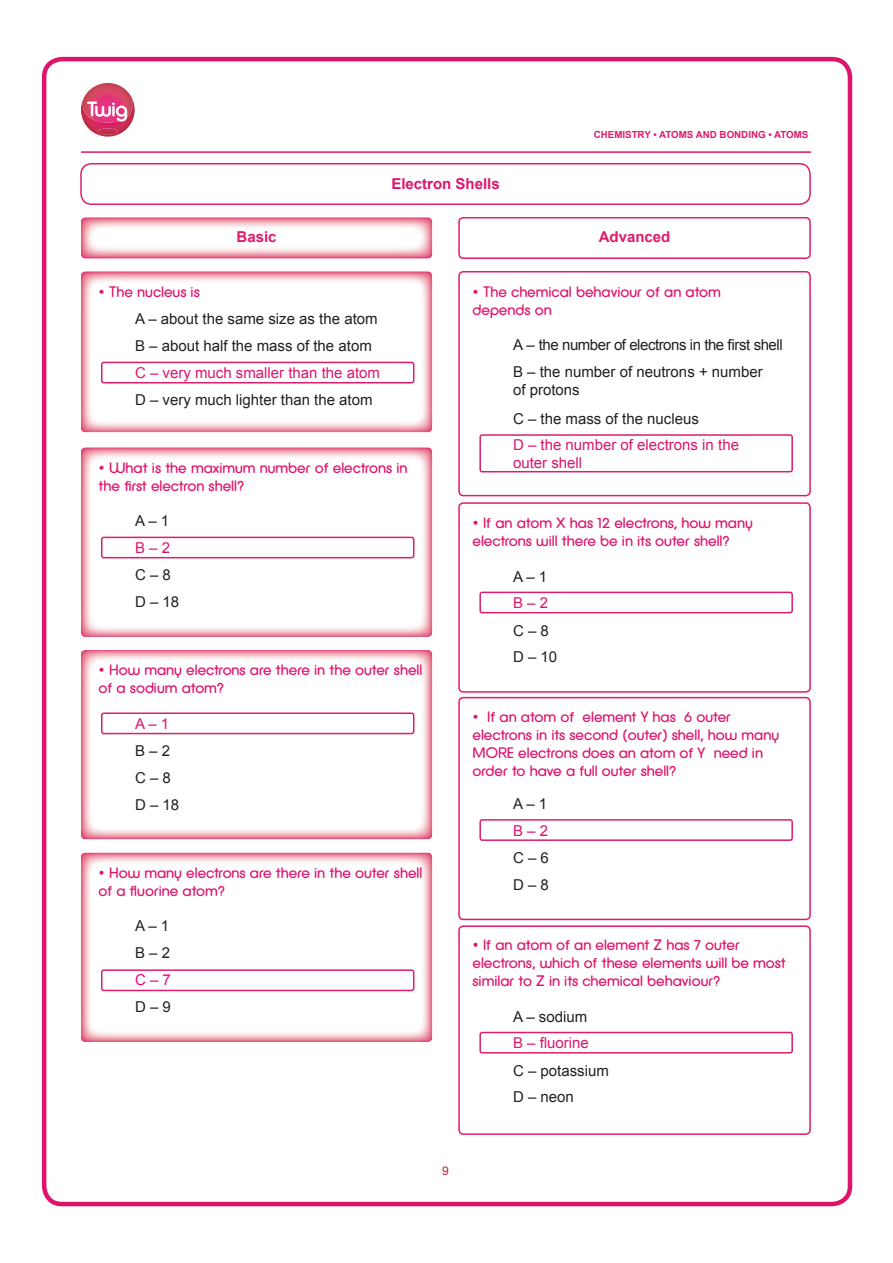
<style>
.page{position:relative;width:893px;height:1263px;background:#fff}
.page>*{position:absolute;margin:0;border:0;box-sizing:border-box;transform-origin:0 0}
.t1{font:15px/18px "Defused";color:#de146c}
.t2{font:15px/27px "Arial";color:#231f20}
.t3{font:15px/18px "Arial";color:#de146c}
.t4{font:15px "Arial";letter-spacing:-.03em;color:#231f20}
.t5{font:700 15px "Arial";color:#de146c}
.t6{font:700 15px "Arial";color:#de1c6b}
.t7{font:15px "Arial";color:#ed028c}
.t8{font:12px "Arial";color:#c02030}
.t9{font:700 9.75px "Arial";color:#de1c6b}
</style>
<div class="page">
<div style="left:42px;top:57px;width:810px;height:1149px;border:4px solid #de146c;border-radius:18px"></div>
<hr style="left:81px;top:151px;width:730px;height:2px;background:#de146c">
<img style="left:81px;top:272px;width:351px;height:160px">
<div style="left:101px;top:362px;width:313px;height:21px;border:2px solid #de1c6b;border-radius:2px"></div>
<div style="left:80px;top:163px;width:731px;height:42px;border:2px solid #de1c6b;border-radius:11px"></div>
<div style="left:458px;top:217px;width:353px;height:42px;border:2px solid #de1c6b;border-radius:4px"></div>
<img style="left:81px;top:218px;width:351px;height:40px">
<div style="left:458px;top:271px;width:353px;height:225px;border:2px solid #de1c6b;border-radius:4px"></div>
<div style="left:479px;top:434px;width:314px;height:38px;border:2px solid #de1c6b;border-radius:2px"></div>
<img style="left:81px;top:448px;width:351px;height:189px">
<div style="left:101px;top:537px;width:313px;height:21px;border:2px solid #de1c6b;border-radius:2px"></div>
<img style="left:81px;top:650px;width:351px;height:189px">
<div style="left:101px;top:712px;width:313px;height:22px;border:2px solid #de1c6b;border-radius:2px"></div>
<img style="left:81px;top:853px;width:351px;height:189px">
<div style="left:101px;top:969px;width:313px;height:22px;border:2px solid #de1c6b;border-radius:2px"></div>
<div style="left:458px;top:502px;width:353px;height:191px;border:2px solid #de1c6b;border-radius:4px"></div>
<div style="left:479px;top:592px;width:314px;height:21px;border:2px solid #de1c6b;border-radius:2px"></div>
<div style="left:458px;top:697px;width:353px;height:223px;border:2px solid #de1c6b;border-radius:4px"></div>
<div style="left:479px;top:819px;width:314px;height:22px;border:2px solid #de1c6b;border-radius:2px"></div>
<div style="left:458px;top:925px;width:353px;height:210px;border:2px solid #de1c6b;border-radius:4px"></div>
<div style="left:479px;top:1032px;width:314px;height:21px;border:2px solid #de1c6b;border-radius:2px"></div>
<img style="left:98px;top:129px;width:20px;height:6px">
<img style="left:83px;top:91px;width:50px;height:32px">
<svg style="left:84px;top:83px;width:43px;height:39px"></svg>
<p class="t5" style="left:391px;top:174px;width:110px">Electron Shells</p>
<p class="t9" style="left:594px;top:128px;width:216px">CHEMISTRY • ATOMS AND BONDING • ATOMS</p>
<p class="t6" style="left:236px;top:227px;width:42px">Basic</p>
<p class="t6" style="left:599px;top:227px;width:73px">Advanced</p>
<p class="t1" style="left:99px;top:283px;width:103px">• The nucleus is</p>
<p class="t2" style="left:135px;top:305px;width:244px">A – about the same size as the atom<br>B – about half the mass of the atom</p>
<p class="t3" style="left:135px;top:363px;width:247px">C – very much smaller than the atom</p>
<p class="t2" style="left:135px;top:386px;width:239px">D – very much lighter than the atom</p>
<p class="t1" style="left:99px;top:459px;width:310px">• What is the maximum number of electrons in the first electron shell?</p>
<p class="t2" style="left:135px;top:508px;width:36px">A – 1</p>
<p class="t3" style="left:135px;top:539px;width:37px">B – 2</p>
<p class="t2" style="left:135px;top:562px;width:46px">C – 8<br>D – 18</p>
<p class="t1" style="left:99px;top:661px;width:325px">• How many electrons are there in the outer shell of a sodium atom?</p>
<p class="t3" style="left:135px;top:714px;width:36px">A – 1</p>
<p class="t2" style="left:135px;top:737px;width:46px">B – 2<br>C – 8<br>D – 18</p>
<p class="t1" style="left:99px;top:864px;width:325px">• How many electrons are there in the outer shell of a fluorine atom?</p>
<p class="t2" style="left:135px;top:913px;width:37px">A – 1<br>B – 2</p>
<p class="t7" style="left:135px;top:970px;width:37px">C – 7</p>
<p class="t2" style="left:135px;top:994px;width:37px">D – 9</p>
<p class="t1" style="left:472px;top:283px;width:250px">• The chemical behaviour of an atom depends on</p>
<p class="t4" style="left:513px;top:335px;width:271px">A – the number of electrons in the first shell</p>
<p class="t2" style="left:513px;top:363px;width:251px;line-height:18px">B – the number of neutrons + number of protons</p>
<p class="t2" style="left:513px;top:405px;width:187px">C – the mass of the nucleus</p>
<p class="t3" style="left:513px;top:436px;width:227px">D – the number of electrons in the outer shell</p>
<p class="t1" style="left:472px;top:514px;width:282px">• If an atom X has 12 electrons, how many electrons will there be in its outer shell?</p>
<p class="t2" style="left:513px;top:563px;width:36px">A – 1</p>
<p class="t3" style="left:513px;top:594px;width:37px">B – 2</p>
<p class="t2" style="left:513px;top:617px;width:37px">C – 8</p>
<p class="t2" style="left:513px;top:644px;width:46px">D – 10</p>
<p class="t1" style="left:472px;top:707px;width:308px">• If an atom of element Y has 6 outer electrons in its second (outer) shell, how many MORE electrons does an atom of Y need in order to have a full outer shell?</p>
<p class="t2" style="left:513px;top:790px;width:36px">A – 1</p>
<p class="t3" style="left:513px;top:822px;width:37px">B – 2</p>
<p class="t2" style="left:513px;top:845px;width:37px">C – 6</p>
<p class="t2" style="left:513px;top:871px;width:37px">D – 8</p>
<p class="t1" style="left:472px;top:936px;width:315px">• If an atom of an element Z has 7 outer electrons, which of these elements will be most similar to Z in its chemical behaviour?</p>
<p class="t2" style="left:513px;top:1003px;width:76px">A – sodium</p>
<p class="t3" style="left:513px;top:1034px;width:77px">B – fluorine</p>
<p class="t2" style="left:513px;top:1057px;width:97px">C – potassium</p>
<p class="t2" style="left:513px;top:1084px;width:62px">D – neon</p>
<p class="t8" style="left:442px;top:1163px;width:8px">9</p>
</div>
